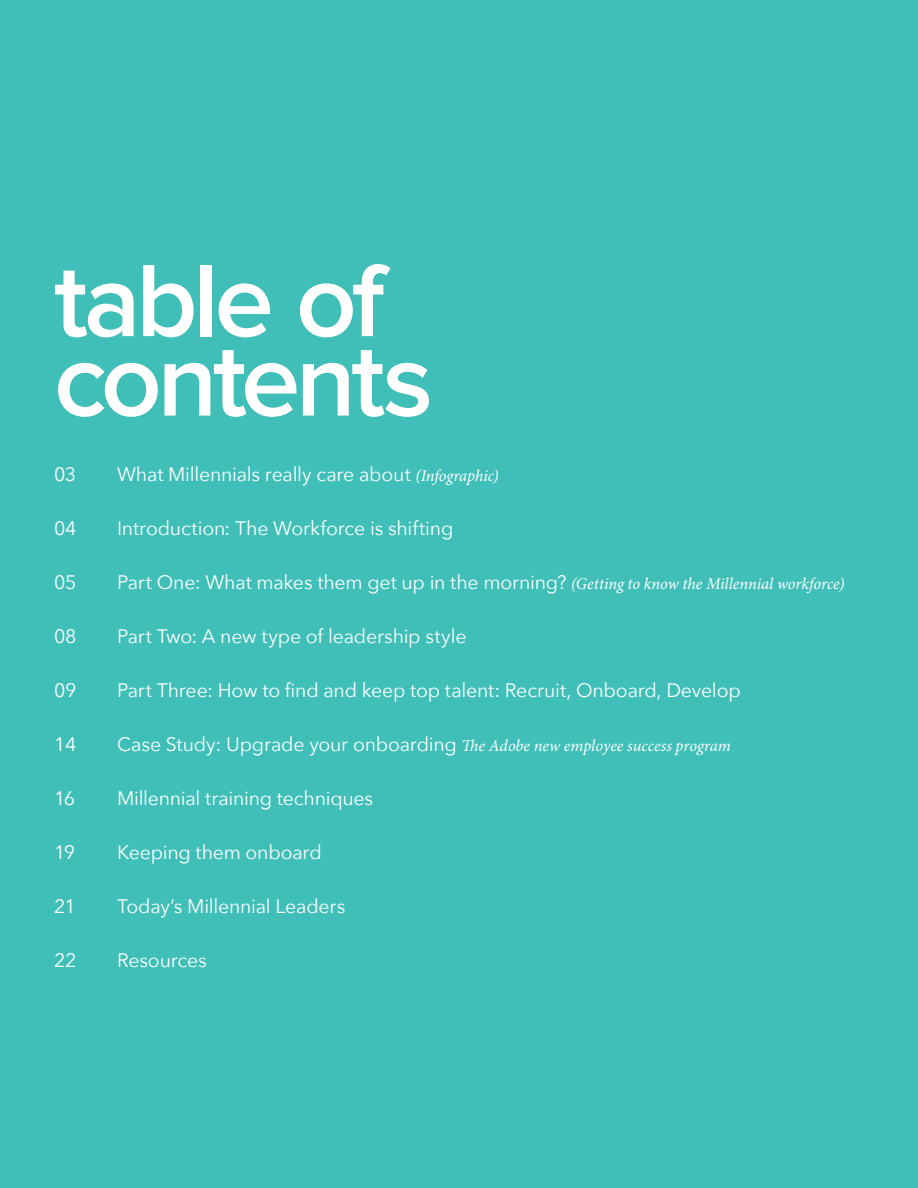
<style>
.page{position:relative;width:918px;height:1188px;background:#3fbfb7}
.page>*{position:absolute;margin:0;border:0;box-sizing:border-box;transform-origin:0 0}
.t1{font:600 106.5px/79.5px "Proxima Nova";letter-spacing:-.045em;color:#fff}
.t2{font:19.5px "Avenir Next";letter-spacing:-.01em;color:#fff}
.t3{font:italic 16.5px "Minion Pro";color:#fff}
.s1{font-family:"Minion Pro";font-style:italic;font-size:16.5px}
.s2{font-family:"Avenir Next";font-style:normal;font-size:19.5px}
</style>
<div class="page">
<h1 class="t1" style="left:54px;top:263px;width:381px">table of contents</h1>
<p class="t2" style="left:54px;top:458px;width:24px">03</p>
<p class="t2" style="left:54px;top:512px;width:24px">04</p>
<p class="t2" style="left:54px;top:565px;width:24px">05</p>
<p class="t2" style="left:54px;top:619px;width:24px">08</p>
<p class="t2" style="left:54px;top:673px;width:24px">09</p>
<p class="t2" style="left:54px;top:727px;width:24px">14</p>
<p class="t2" style="left:54px;top:781px;width:23px">16</p>
<p class="t2" style="left:54px;top:835px;width:22px">19</p>
<p class="t2" style="left:54px;top:889px;width:23px">21</p>
<p class="t2" style="left:54px;top:943px;width:24px">22</p>
<p class="t2" style="left:117px;top:457px;width:383px">What Millennials really care about <span class="s1">(Infographic)</span></p>
<p class="t2" style="left:117px;top:512px;width:338px">Introduction: The Workforce is shifting</p>
<p class="t2" style="left:117px;top:566px;width:729px">Part One: What makes them get up in the morning? <span class="s1">(Getting to know the Millennial workforce)</span></p>
<p class="t2" style="left:117px;top:620px;width:351px">Part Two: A new type of leadership style</p>
<p class="t2" style="left:117px;top:674px;width:625px">Part Three: How to find and keep top talent: Recruit, Onboard, Develop</p>
<p class="t3" style="left:117px;top:734px;width:615px"><span class="s2">Case Study: Upgrade your onboarding</span> The Adobe new employee success program</p>
<p class="t2" style="left:117px;top:782px;width:258px">Millennial training techniques</p>
<p class="t2" style="left:117px;top:836px;width:206px">Keeping them onboard</p>
<p class="t2" style="left:117px;top:889px;width:230px">Today’s Millennial Leaders</p>
<p class="t2" style="left:117px;top:943px;width:91px">Resources</p>
</div>
